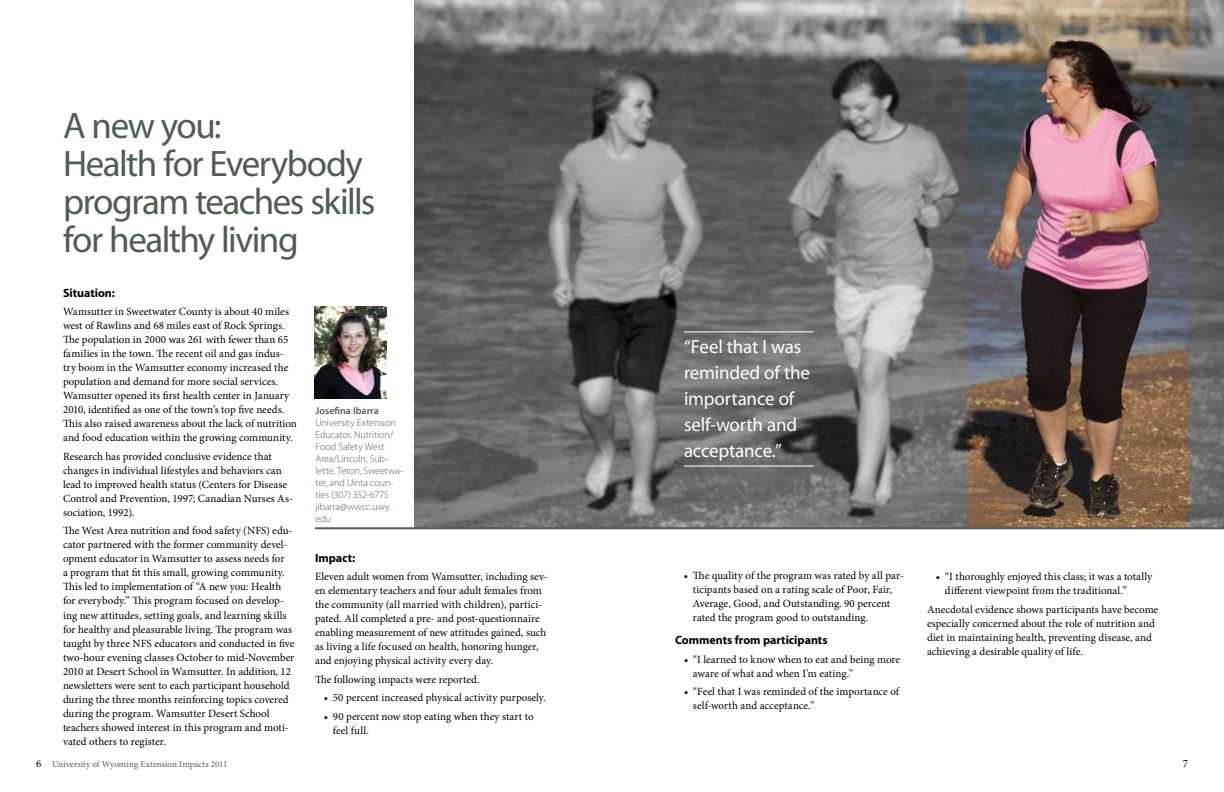
<style>
.page{position:relative;width:1224px;height:792px;background:#fff}
.page>*{position:absolute;margin:0;border:0;box-sizing:border-box;transform-origin:0 0}
.t1{font:37px/38px "Myriad";letter-spacing:-.04em;color:#4f5f4f}
.t2{font:19px/26px "Myriad";letter-spacing:-.01em;color:#fff}
.t3{font:700 12px "Myriad";color:#000}
.t4{font:11px/14px "Minion Pro";color:#000}
.t5{font:300 10px/12px "Myriad Pro";letter-spacing:-.005em;color:#4f5f4f}
.t6{font:600 10px "Myriad Pro";letter-spacing:.005em;color:#4f5f4f}
.t7{font:9px "Minion Pro";letter-spacing:.005em;color:#4f5f4f}
.s1{font-size:11px;color:#000}
</style>
<div class="page">
<img style="left:415px;top:0;width:809px;height:527px">
<hr style="left:684px;top:331px;width:130px;height:1px;background:#fff">
<hr style="left:684px;top:466px;width:130px;height:1px;background:#fff">
<img style="left:315px;top:307px;width:72px;height:92px">
<hr style="left:315px;top:527px;width:909px;height:2px;background:#4f5f4f">
<h1 class="t1" style="left:63px;top:109px;width:314px">A new you:<br>Health for Everybody program teaches skills for healthy living</h1>
<p class="t3" style="left:63px;top:287px;width:53px">Situation:</p>
<p class="t4" style="left:63px;top:305px;width:235px">Wamsutter in Sweetwater County is about 40 miles west of Rawlins and 68 miles east of Rock Springs.<br>The population in 2000 was 261 with fewer than 65 families in the town. The recent oil and gas indus&shy;try boom in the Wamsutter economy increased the population and demand for more social services.<br>Wamsutter opened its first health center in January 2010, identified as one of the town’s top five needs.<br>This also raised awareness about the lack of nutrition and food education within the growing community.</p>
<p class="t4" style="left:63px;top:450px;width:232px">Research has provided conclusive evidence that changes in individual lifestyles and behaviors can lead to improved health status (Centers for Disease Control and Prevention, 1997; Canadian Nurses As&shy;sociation, 1992).</p>
<p class="t4" style="left:63px;top:524px;width:233px">The West Area nutrition and food safety (NFS) edu&shy;cator partnered with the former community devel&shy;opment educator in Wamsutter to assess needs for<br>a program that fit this small, growing community.<br>This led to implementation of “A new you: Health for everybody.” This program focused on develop&shy;ing new attitudes, setting goals, and learning skills for healthy and pleasurable living. The program was taught by three NFS educators and conducted in five two-hour evening classes October to mid-November 2010 at Desert School in Wamsutter. In addition, 12 newsletters were sent to each participant household during the three months reinforcing topics covered during the program. Wamsutter Desert School teachers showed interest in this program and moti&shy;vated others to register.</p>
<p class="t6" style="left:316px;top:405px;width:65px">Josefina Ibarra</p>
<p class="t5" style="left:316px;top:417px;width:89px">University Extension<br>Educator, Nutrition/<br>Food Safety West<br>Area/Lincoln, Sub&shy;lette, Teton, Sweetwa&shy;ter, and Uinta coun&shy;ties (307) 352-6775 jibarra@wwcc.uwy. edu</p>
<p class="t3" style="left:315px;top:551px;width:42px">Impact:</p>
<p class="t4" style="left:315px;top:570px;width:234px">Eleven adult women from Wamsutter, including sev&shy;en elementary teachers and four adult females from the community (all married with children), partici&shy;pated. All completed a pre- and post-questionnaire enabling measurement of new attitudes gained, such as living a life focused on health, honoring hunger, and enjoying physical activity every day.</p>
<p class="t4" style="left:315px;top:672px;width:166px">The following impacts were reported.</p>
<p class="t4" style="left:324px;top:691px;width:223px">• 50 percent increased physical activity purposely.</p>
<p class="t4" style="left:333px;top:709px;width:202px;text-indent:-9px">• 90 percent now stop eating when they start to feel full.</p>
<h2 class="t2" style="left:684px;top:334px;width:128px">“Feel that I was reminded of the importance of self-worth and acceptance.”</h2>
<p class="t4" style="left:693px;top:569px;width:213px;text-indent:-9px">• The quality of the program was rated by all par&shy;ticipants based on a rating scale of Poor, Fair, Average, Good, and Outstanding. 90 percent rated the program good to outstanding.</p>
<p class="t3" style="left:675px;top:634px;width:154px">Comments from participants</p>
<p class="t4" style="left:693px;top:652px;width:209px;text-indent:-9px">• “I learned to know when to eat and being more aware of what and when I’m eating.”</p>
<p class="t4" style="left:693px;top:685px;width:208px;text-indent:-9px">• “Feel that I was reminded of the importance of self-worth and acceptance.”</p>
<p class="t4" style="left:945px;top:570px;width:209px;text-indent:-9px">• “I thoroughly enjoyed this class; it was a totally different viewpoint from the traditional.”</p>
<p class="t4" style="left:927px;top:602px;width:233px">Anecdotal evidence shows participants have become especially concerned about the role of nutrition and diet in maintaining health, preventing disease, and achieving a desirable quality of life.</p>
<p class="t7" style="left:36px;top:758px;width:193px"><span class="s1">6</span> University of Wyoming Extension Impacts 2011</p>
<p class="t4" style="left:1183px;top:756px;width:7px">7</p>
</div>
